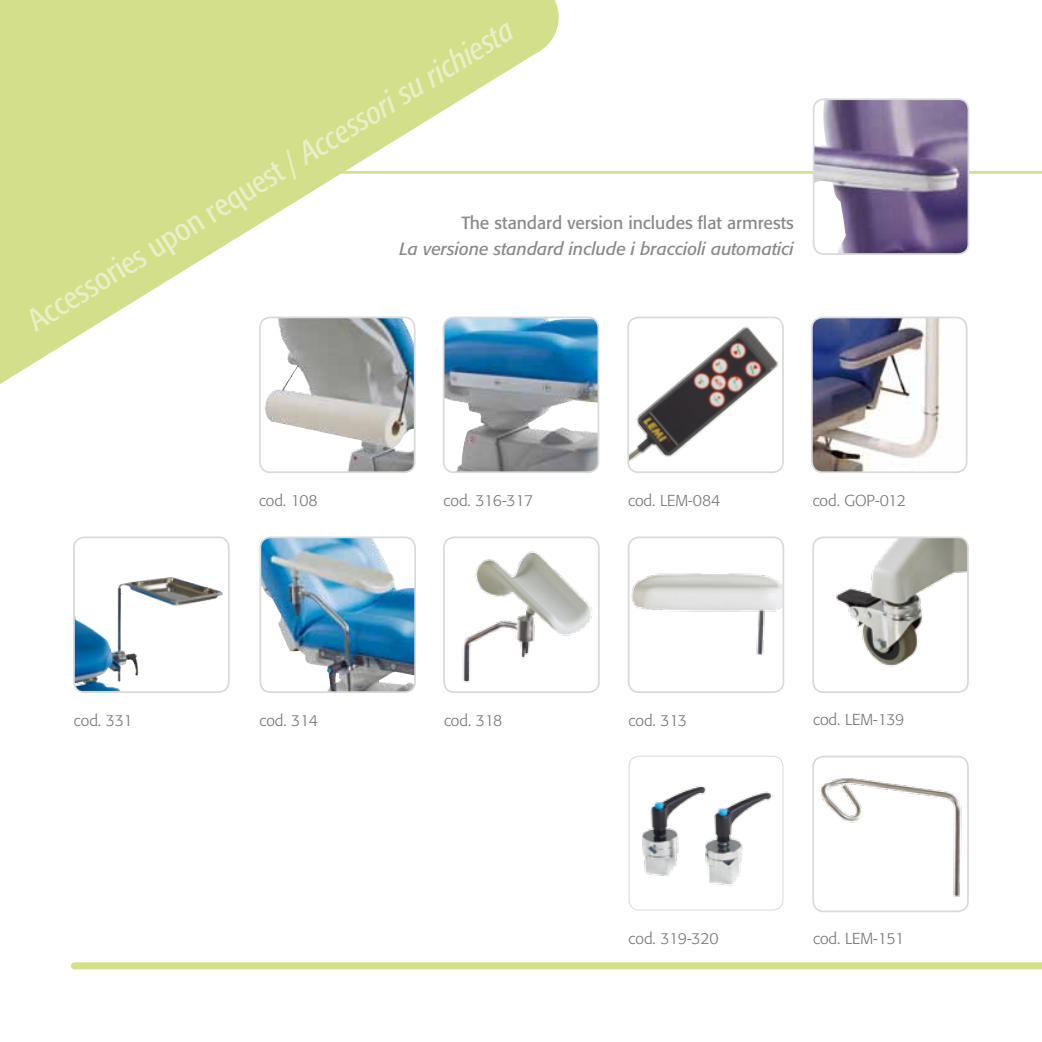
<style>
.page{position:relative;width:1042px;height:1042px;background:#fff}
.page>*{position:absolute;margin:0;border:0;box-sizing:border-box;transform-origin:0 0}
.t1{font:condensed 31.5px "Formata";color:#e9efc8}
.t2{font:italic 17.5px "Formata";color:#87888a}
.t3{font:17.5px "Formata";color:#87888a}
.t4{font:300 15.75px "Formata";color:#707172}
.t5{font:300 15.75px "Formata";letter-spacing:-.02em;color:#707172}
.s1{font-style:italic}
</style>
<div class="page">
<svg style="left:0;top:0;width:530px;height:384px;fill:#d3df89"></svg>
<svg style="left:479px;top:0;width:80px;height:57px;background:#d6e192"></svg>
<div style="left:74px;top:962px;width:968px;height:7px;background:#d3df89"></div>
<hr style="left:289px;top:171px;width:753px;height:3px;background:#d3df89">
<img style="left:264px;top:317px;width:151px;height:155px">
<div style="left:259px;top:316px;width:156px;height:157px;border:2px solid #d9dadb;border-radius:10px"></div>
<img style="left:630px;top:319px;width:151px;height:151px">
<div style="left:627px;top:316px;width:157px;height:157px;border:2px solid #d9dadb;border-radius:10px"></div>
<img style="left:630px;top:756px;width:153px;height:154px">
<div style="left:628px;top:756px;width:155px;height:154px;border:1px solid #d9dadb;border-radius:10px"></div>
<img style="left:631px;top:573px;width:150px;height:82px">
<div style="left:628px;top:536px;width:156px;height:157px;border:2px solid #d9dadb;border-radius:10px"></div>
<img style="left:443px;top:317px;width:155px;height:155px">
<div style="left:443px;top:316px;width:156px;height:157px;border:2px solid #d9dadb;border-radius:10px"></div>
<img style="left:262px;top:539px;width:152px;height:151px">
<div style="left:259px;top:536px;width:157px;height:157px;border:2px solid #d9dadb;border-radius:10px"></div>
<img style="left:446px;top:551px;width:151px;height:138px">
<div style="left:443px;top:536px;width:157px;height:157px;border:2px solid #d9dadb;border-radius:10px"></div>
<img style="left:76px;top:577px;width:147px;height:113px">
<div style="left:73px;top:536px;width:157px;height:157px;border:2px solid #d9dadb;border-radius:10px"></div>
<img style="left:815px;top:778px;width:152px;height:132px">
<div style="left:812px;top:756px;width:157px;height:156px;border:2px solid #d9dadb;border-radius:10px"></div>
<img style="left:815px;top:539px;width:151px;height:151px">
<div style="left:812px;top:536px;width:157px;height:157px;border:2px solid #d9dadb;border-radius:10px"></div>
<img style="left:815px;top:101px;width:153px;height:152px">
<div style="left:813px;top:98px;width:156px;height:157px;border:2px solid #d9dadb;border-radius:10px"></div>
<img style="left:814px;top:319px;width:152px;height:153px">
<div style="left:811px;top:316px;width:156px;height:157px;border:2px solid #d9dadb;border-radius:11px"></div>
<h1 class="t1" style="left:21px;top:308px;width:565px;rotate:-32deg">Accessories upon request / <span class="s1">Accessori su richiesta</span></h1>
<p class="t3" style="left:461px;top:212px;width:334px">The standard version includes flat armrests</p>
<p class="t2" style="left:399px;top:238px;width:396px">La versione standard include i braccioli automatici</p>
<p class="t4" style="left:259px;top:492px;width:60px">cod. 108</p>
<p class="t5" style="left:443px;top:492px;width:91px">cod. 316-317</p>
<p class="t4" style="left:628px;top:492px;width:94px">cod. LEM-084</p>
<p class="t4" style="left:813px;top:492px;width:95px">cod. GOP-012</p>
<p class="t4" style="left:74px;top:711px;width:60px">cod. 331</p>
<p class="t4" style="left:259px;top:711px;width:60px">cod. 314</p>
<p class="t4" style="left:444px;top:711px;width:60px">cod. 318</p>
<p class="t4" style="left:628px;top:711px;width:60px">cod. 313</p>
<p class="t5" style="left:628px;top:930px;width:91px">cod. 319-320</p>
<p class="t4" style="left:813px;top:710px;width:93px">cod. LEM-139</p>
<p class="t4" style="left:813px;top:930px;width:93px">cod. LEM-151</p>
</div>
